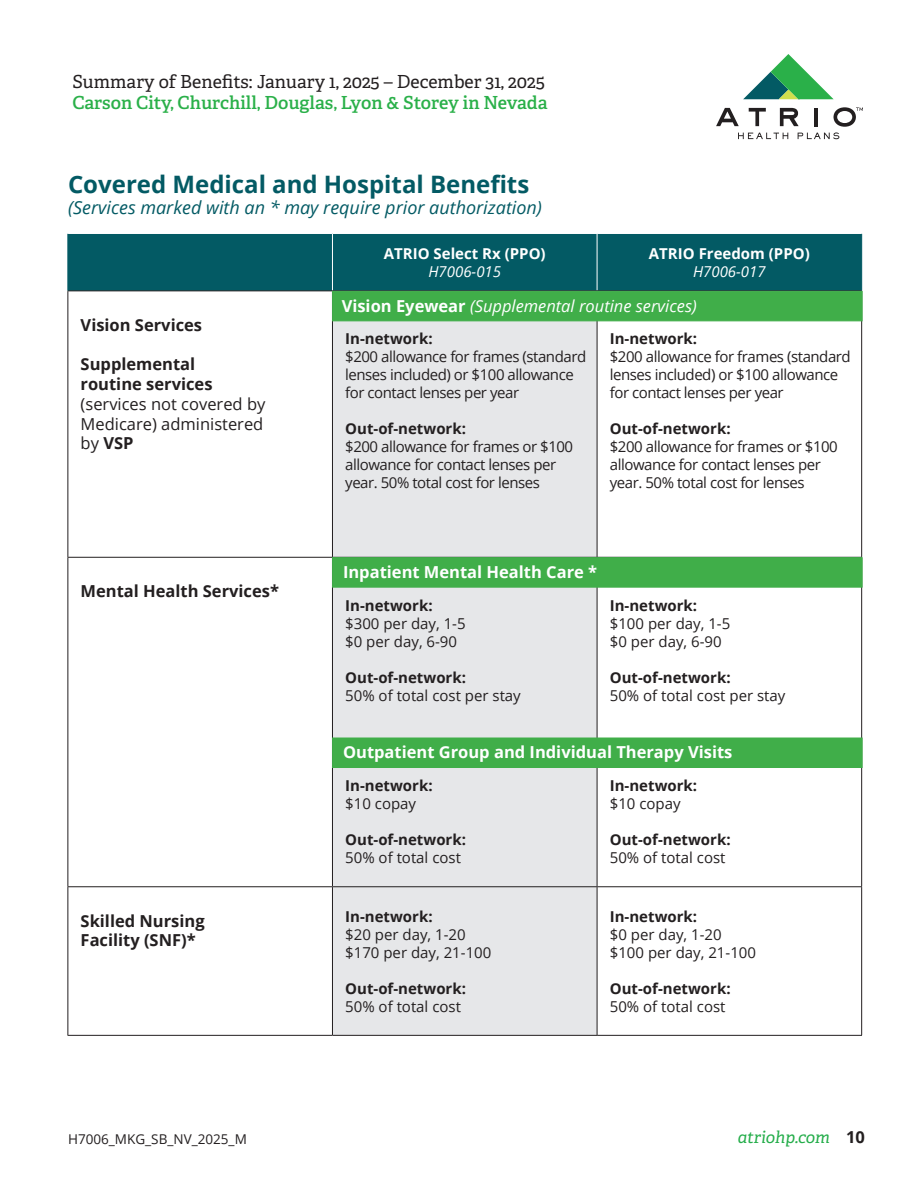
<style>
.page{position:relative;width:918px;height:1188px;background:#fff}
.page>*{position:absolute;margin:0;border:0;box-sizing:border-box;transform-origin:0 0}
.t1{font:700 24px "Open Sans";color:#035a64}
.t2{font:600 18px/21.6px "Adelle";color:#2ab049}
.t3{font:italic 18px "Open Sans";color:#035a64}
.t4{font:700 16.5px/19.8px "Open Sans";color:#231f20}
.t5{font:700 16.5px "Open Sans";color:#fff}
.t6{font:16.5px "Open Sans";color:#231f20}
.t7{font:italic 16.5px "Open Sans";color:#fff}
.t8{font:italic 16.5px "Adelle";color:#24ad4a}
.t9{font:15px/18px "Open Sans";letter-spacing:-.03em;color:#231f20}
.t10{font:15px/18px "Open Sans";color:#231f20}
.t11{font:700 15px "Open Sans";color:#231f20}
.t12{font:700 15px "Open Sans";color:#fff}
.t13{font:italic 15px "Open Sans";color:#fff}
.t14{font:13.5px "Open Sans";color:#231f20}
.s1{font-weight:400;color:#231f20}
.s2{font-weight:400}
.s3{font-weight:700;font-style:normal}
</style>
<div class="page">
<svg style="left:743px;top:54px;width:91px;height:45px"></svg>
<svg style="left:716px;top:107px;width:147px;height:32px"></svg>
<div style="left:69px;top:234px;width:792px;height:57px;background:#035a64"></div>
<div style="left:333px;top:321px;width:264px;height:714px;background:#e6e7e9"></div>
<hr style="left:332px;top:234px;width:1px;height:57px;background:#fff">
<hr style="left:597px;top:234px;width:1px;height:57px;background:#fff">
<hr style="left:68px;top:291px;width:264px;height:1px;background:#231f20">
<hr style="left:68px;top:291px;width:1px;height:266px;background:#231f20">
<hr style="left:332px;top:291px;width:1px;height:266px;background:#231f20">
<hr style="left:597px;top:291px;width:1px;height:266px;background:#231f20">
<hr style="left:861px;top:291px;width:1px;height:266px;background:#231f20">
<hr style="left:68px;top:557px;width:264px;height:1px;background:#231f20">
<hr style="left:68px;top:558px;width:1px;height:328px;background:#231f20">
<hr style="left:332px;top:558px;width:1px;height:328px;background:#231f20">
<hr style="left:597px;top:558px;width:1px;height:328px;background:#231f20">
<hr style="left:861px;top:558px;width:1px;height:328px;background:#231f20">
<hr style="left:68px;top:886px;width:264px;height:1px;background:#231f20">
<hr style="left:68px;top:887px;width:1px;height:148px;background:#231f20">
<hr style="left:332px;top:886px;width:265px;height:1px;background:#231f20">
<hr style="left:332px;top:887px;width:1px;height:148px;background:#231f20">
<hr style="left:597px;top:886px;width:265px;height:1px;background:#231f20">
<hr style="left:597px;top:887px;width:1px;height:148px;background:#231f20">
<hr style="left:861px;top:887px;width:1px;height:148px;background:#231f20">
<hr style="left:68px;top:1035px;width:264px;height:1px;background:#231f20">
<hr style="left:332px;top:1035px;width:265px;height:1px;background:#231f20">
<hr style="left:597px;top:1035px;width:265px;height:1px;background:#231f20">
<hr style="left:861px;top:234px;width:1px;height:57px;background:#035a64">
<hr style="left:68px;top:234px;width:1px;height:57px;background:#035a64">
<div style="left:332px;top:291px;width:530px;height:30px;background:#40ae49"></div>
<div style="left:332px;top:557px;width:530px;height:31px;background:#40ae49;border:1px solid #40ae49"></div>
<div style="left:332px;top:738px;width:530px;height:30px;background:#40ae49"></div>
<p class="t2" style="left:72px;top:71px;width:477px"><span class="s1">Summary of Benefits: January 1, 2025 – December 31, 2025<br></span>Carson City, Churchill, Douglas, Lyon &amp; Storey in Nevada</p>
<p class="t1" style="left:68px;top:167px;width:463px">Covered Medical and Hospital Benefits</p>
<p class="t3" style="left:68px;top:195px;width:475px">(Services marked with an * may require prior authorization)</p>
<p class="t12" style="left:384px;top:243px;width:163px">ATRIO Select Rx (PPO)</p>
<p class="t13" style="left:428px;top:261px;width:74px">H7006-015</p>
<p class="t12" style="left:649px;top:243px;width:162px">ATRIO Freedom (PPO)</p>
<p class="t13" style="left:693px;top:261px;width:74px">H7006-017</p>
<p class="t4" style="left:81px;top:314px;width:123px">Vision Services</p>
<p class="t4" style="left:81px;top:354px;width:116px">Supplemental</p>
<p class="t4" style="left:81px;top:374px;width:133px">routine services</p>
<p class="t6" style="left:81px;top:393px;width:186px">(services not covered by</p>
<p class="t6" style="left:81px;top:412px;width:184px">Medicare) administered</p>
<p class="t4" style="left:81px;top:433px;width:54px"><span class="s2">by</span> VSP</p>
<p class="t4" style="left:81px;top:581px;width:200px">Mental Health Services*</p>
<p class="t7" style="left:342px;top:294px;width:357px"><span class="s3">Vision Eyewear</span> (Supplemental routine services)</p>
<p class="t11" style="left:345px;top:328px;width:89px">In-network:</p>
<p class="t9" style="left:345px;top:348px;width:243px">$200 allowance for frames (standard lenses included) or $100 allowance for contact lenses per year</p>
<p class="t11" style="left:345px;top:418px;width:122px">Out-of-network:</p>
<p class="t9" style="left:345px;top:438px;width:230px">$200 allowance for frames or $100 allowance for contact lenses per year. 50% total cost for lenses</p>
<p class="t11" style="left:610px;top:328px;width:89px">In-network:</p>
<p class="t9" style="left:610px;top:348px;width:243px">$200 allowance for frames (standard lenses included) or $100 allowance for contact lenses per year</p>
<p class="t11" style="left:610px;top:418px;width:122px">Out-of-network:</p>
<p class="t9" style="left:610px;top:438px;width:230px">$200 allowance for frames or $100 allowance for contact lenses per year. 50% total cost for lenses</p>
<p class="t5" style="left:343px;top:560px;width:256px">Inpatient Mental Health Care *</p>
<p class="t11" style="left:345px;top:595px;width:89px">In-network:</p>
<p class="t10" style="left:345px;top:614px;width:122px">$300 per day, 1-5 $0 per day, 6-90</p>
<p class="t11" style="left:345px;top:667px;width:122px">Out-of-network:</p>
<p class="t10" style="left:345px;top:686px;width:177px">50% of total cost per stay</p>
<p class="t11" style="left:610px;top:595px;width:89px">In-network:</p>
<p class="t10" style="left:610px;top:614px;width:122px">$100 per day, 1-5 $0 per day, 6-90</p>
<p class="t11" style="left:610px;top:667px;width:122px">Out-of-network:</p>
<p class="t10" style="left:610px;top:686px;width:177px">50% of total cost per stay</p>
<p class="t5" style="left:343px;top:741px;width:391px">Outpatient Group and Individual Therapy Visits</p>
<p class="t11" style="left:345px;top:775px;width:89px">In-network:</p>
<p class="t9" style="left:345px;top:794px;width:72px">$10 copay</p>
<p class="t11" style="left:345px;top:829px;width:122px">Out-of-network:</p>
<p class="t10" style="left:345px;top:848px;width:117px">50% of total cost</p>
<p class="t11" style="left:610px;top:775px;width:89px">In-network:</p>
<p class="t9" style="left:610px;top:794px;width:72px">$10 copay</p>
<p class="t11" style="left:610px;top:829px;width:122px">Out-of-network:</p>
<p class="t10" style="left:610px;top:848px;width:117px">50% of total cost</p>
<p class="t4" style="left:81px;top:910px;width:126px">Skilled Nursing<br>Facility (SNF)*</p>
<p class="t11" style="left:345px;top:906px;width:89px">In-network:</p>
<p class="t10" style="left:345px;top:925px;width:148px">$20 per day, 1-20 $170 per day, 21-100</p>
<p class="t11" style="left:345px;top:978px;width:122px">Out-of-network:</p>
<p class="t10" style="left:345px;top:997px;width:117px">50% of total cost</p>
<p class="t14" style="left:68px;top:1130px;width:180px">H7006_MKG_SB_NV_2025_M</p>
<p class="t11" style="left:610px;top:906px;width:89px">In-network:</p>
<p class="t10" style="left:610px;top:925px;width:148px">$0 per day, 1-20 $100 per day, 21-100</p>
<p class="t11" style="left:610px;top:978px;width:122px">Out-of-network:</p>
<p class="t10" style="left:610px;top:997px;width:117px">50% of total cost</p>
<p class="t8" style="left:738px;top:1127px;width:94px">atriohp.com</p>
<p class="t4" style="left:846px;top:1127px;width:20px">10</p>
</div>
